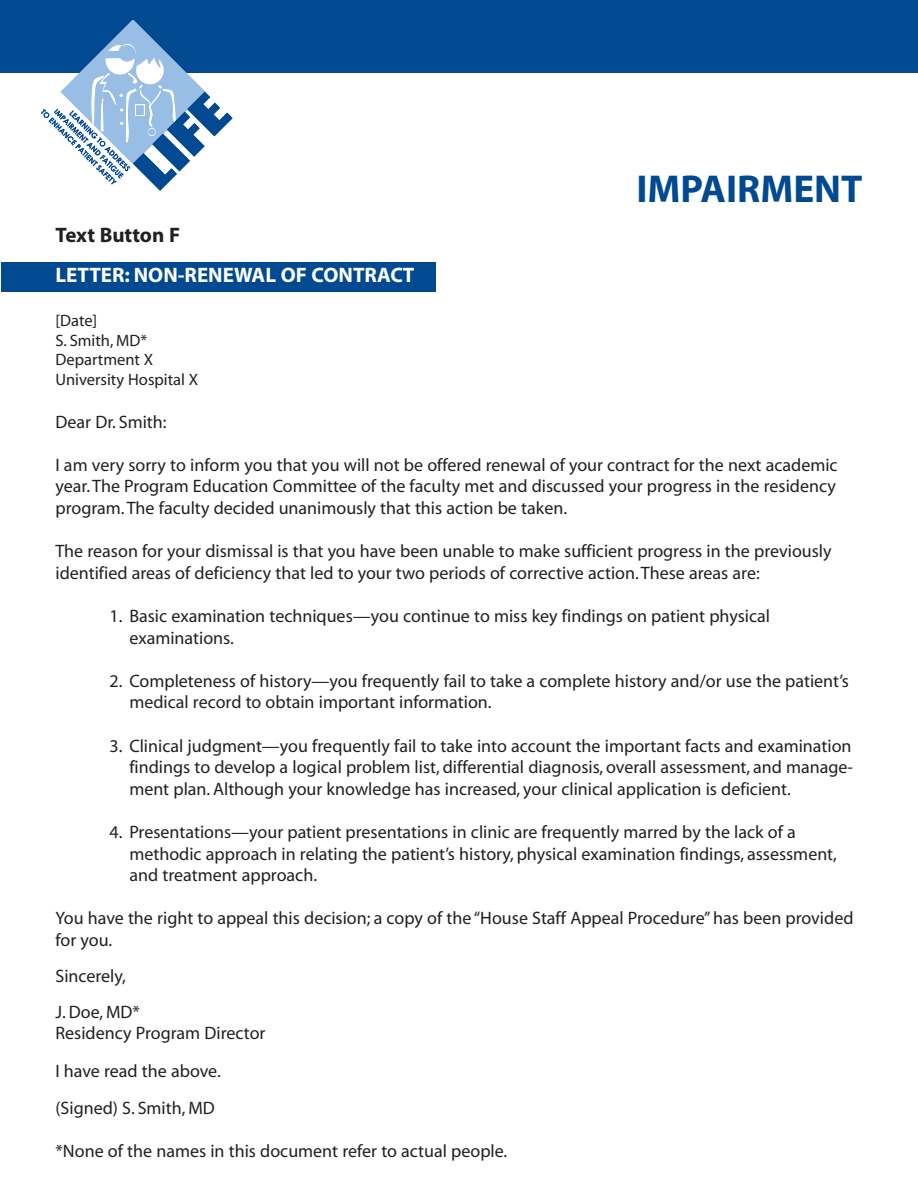
<style>
.page{position:relative;width:918px;height:1188px;background:#fff}
.page>*{position:absolute;margin:0;border:0;box-sizing:border-box;transform-origin:0 0}
.t1{font:700 39px "Myriad";color:#014990}
.t2{font:700 21px "Myriad";color:#fff}
.t3{font:700 21px "Myriad";color:#231f20}
.t4{font:18px/21.6px "Myriad";color:#231f20}
.t5{font:16.5px/19.8px "Myriad";color:#231f20}
</style>
<div class="page">
<div style="left:0;top:0;width:918px;height:72px;background:#014990"></div>
<svg style="left:41px;top:20px;width:192px;height:171px"></svg>
<div style="left:1px;top:262px;width:435px;height:30px;background:#014990"></div>
<h1 class="t1" style="left:636px;top:174px;width:228px">IMPAIRMENT</h1>
<p class="t3" style="left:56px;top:227px;width:126px">Text Button F</p>
<p class="t2" style="left:56px;top:267px;width:360px">LETTER: NON-RENEWAL OF CONTRACT</p>
<p class="t5" style="left:56px;top:312px;width:144px">[Date]<br>S. Smith, MD*<br>Department X<br>University Hospital X</p>
<p class="t4" style="left:56px;top:412px;width:113px">Dear Dr. Smith:</p>
<p class="t4" style="left:56px;top:456px;width:784px;text-align:justify">I am very sorry to inform you that you will not be offered renewal of your contract for the next academic year. The Program Education Committee of the faculty met and discussed your progress in the residency program. The faculty decided unanimously that this action be taken.</p>
<p class="t4" style="left:56px;top:542px;width:778px">The reason for your dismissal is that you have been unable to make sufficient progress in the previously identified areas of deficiency that led to your two periods of corrective action. These areas are:</p>
<p class="t4" style="left:129px;top:607px;width:642px;text-indent:-20px">1. Basic examination techniques—you continue to miss key findings on patient physical examinations.</p>
<p class="t4" style="left:129px;top:672px;width:721px;text-indent:-20px">2. Completeness of history—you frequently fail to take a complete history and/or use the patient’s medical record to obtain important information.</p>
<p class="t4" style="left:129px;top:736px;width:725px;text-align:justify;text-indent:-20px">3. Clinical judgment—you frequently fail to take into account the important facts and examination findings to develop a logical problem list, differential diagnosis, overall assessment, and manage&shy;ment plan. Although your knowledge has increased, your clinical application is deficient.</p>
<p class="t4" style="left:129px;top:823px;width:709px;text-indent:-20px">4. Presentations—your patient presentations in clinic are frequently marred by the lack of a methodic approach in relating the patient’s history, physical examination findings, assessment, and treatment approach.</p>
<p class="t4" style="left:56px;top:909px;width:800px">You have the right to appeal this decision; a copy of the “House Staff Appeal Procedure” has been provided for you.</p>
<p class="t4" style="left:56px;top:960px;width:86px;line-height:35.8px">Sincerely,<br>J. Doe, MD*</p>
<p class="t4" style="left:56px;top:1016px;width:211px;line-height:37.3px">Residency Program Director<br>I have read the above. (Signed) S. Smith, MD</p>
<p class="t4" style="left:56px;top:1142px;width:453px">*None of the names in this document refer to actual people.</p>
</div>
